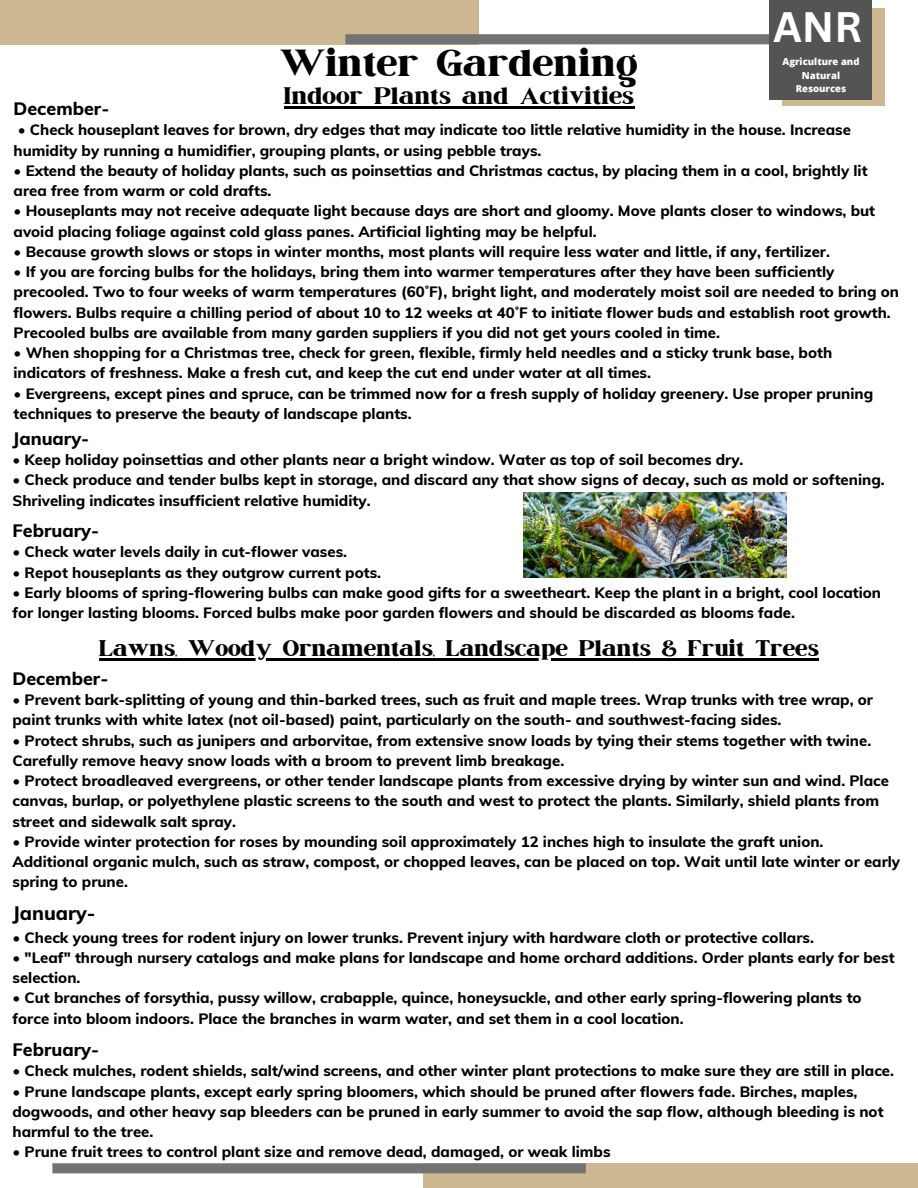
<style>
.page{position:relative;width:918px;height:1188px;background:#fff}
.page>*{position:absolute;margin:0;border:0;box-sizing:border-box;transform-origin:0 0}
.t1{font:45px "March";color:#000}
.t2{font:700 41.55px "Canva Sans";color:#fff}
.t3{font:28.5px "March";color:#000}
.t4{font:27px "March";color:#000}
.t5{font:800 19.5px "Muli";color:#000}
.t6{font:800 18px "Muli";color:#000}
.t7{font:800 15px/20.2px "Muli";color:#000}
.t8{font:800 9.6px/13.4px "Open Sans";color:#fff;text-align:center}
</style>
<div class="page">
<div style="left:0;top:0;width:478px;height:44px;background:#ceb891"></div>
<div style="left:345px;top:34px;width:481px;height:10px;background:#737373"></div>
<div style="left:423px;top:1163px;width:495px;height:25px;background:#ceb891"></div>
<div style="left:52px;top:1163px;width:534px;height:10px;background:#737373"></div>
<div style="left:782px;top:8px;width:102px;height:97px;background:#ceb891"></div>
<div style="left:770px;top:0;width:102px;height:100px;background:#545454"></div>
<img style="left:523px;top:492px;width:264px;height:86px">
<hr style="left:284px;top:106px;width:350px;height:3px;background:#000">
<hr style="left:99px;top:658px;width:720px;height:3px;background:#000">
<p class="t2" style="left:773px;top:-2px;width:91px">ANR</p>
<p class="t8" style="left:782px;top:55px;width:79px">Agriculture and<br>Natural</p>
<p class="t1" style="left:280px;top:43px;width:359px">Winter Gardening</p>
<p class="t8" style="left:796px;top:82px;width:52px">Resources</p>
<p class="t3" style="left:284px;top:83px;width:352px">Indoor Plants and Activities</p>
<p class="t6" style="left:14px;top:97px;width:97px">December-</p>
<p class="t7" style="left:14px;top:120px;width:839px">• Check houseplant leaves for brown, dry edges that may indicate too little relative humidity in the house. Increase humidity by running a humidifier, grouping plants, or using pebble trays.</p>
<p class="t7" style="left:14px;top:160px;width:856px">• Extend the beauty of holiday plants, such as poinsettias and Christmas cactus, by placing them in a cool, brightly lit area free from warm or cold drafts.</p>
<p class="t7" style="left:14px;top:201px;width:863px">• Houseplants may not receive adequate light because days are short and gloomy. Move plants closer to windows, but avoid placing foliage against cold glass panes. Artificial lighting may be helpful.</p>
<p class="t7" style="left:14px;top:241px;width:818px">• Because growth slows or stops in winter months, most plants will require less water and little, if any, fertilizer.</p>
<p class="t7" style="left:14px;top:261px;width:887px">• If you are forcing bulbs for the holidays, bring them into warmer temperatures after they have been sufficiently precooled. Two to four weeks of warm temperatures (60˚F), bright light, and moderately moist soil are needed to bring on flowers. Bulbs require a chilling period of about 10 to 12 weeks at 40˚F to initiate flower buds and establish root growth.<br>Precooled bulbs are available from many garden suppliers if you did not get yours cooled in time.</p>
<p class="t7" style="left:14px;top:342px;width:820px">• When shopping for a Christmas tree, check for green, flexible, firmly held needles and a sticky trunk base, both indicators of freshness. Make a fresh cut, and keep the cut end under water at all times.</p>
<p class="t7" style="left:14px;top:383px;width:861px">• Evergreens, except pines and spruce, can be trimmed now for a fresh supply of holiday greenery. Use proper pruning techniques to preserve the beauty of landscape plants.</p>
<p class="t6" style="left:12px;top:427px;width:78px">January-</p>
<p class="t7" style="left:12px;top:449px;width:733px">• Keep holiday poinsettias and other plants near a bright window. Water as top of soil becomes dry.</p>
<p class="t7" style="left:12px;top:470px;width:874px">• Check produce and tender bulbs kept in storage, and discard any that show signs of decay, such as mold or softening.<br>Shriveling indicates insufficient relative humidity.</p>
<p class="t6" style="left:12px;top:519px;width:88px">February-</p>
<p class="t7" style="left:12px;top:542px;width:336px">• Check water levels daily in cut-flower vases.</p>
<p class="t7" style="left:12px;top:562px;width:370px">• Repot houseplants as they outgrow current pots.</p>
<p class="t7" style="left:12px;top:582px;width:870px">• Early blooms of spring-flowering bulbs can make good gifts for a sweetheart. Keep the plant in a bright, cool location for longer lasting blooms. Forced bulbs make poor garden flowers and should be discarded as blooms fade.</p>
<p class="t4" style="left:99px;top:636px;width:722px">Lawns, Woody Ornamentals, Landscape Plants &amp; Fruit Trees</p>
<p class="t6" style="left:12px;top:667px;width:97px">December-</p>
<p class="t7" style="left:12px;top:689px;width:862px">• Prevent bark-splitting of young and thin-barked trees, such as fruit and maple trees. Wrap trunks with tree wrap, or paint trunks with white latex (not oil-based) paint, particularly on the south- and southwest-facing sides.</p>
<p class="t7" style="left:12px;top:730px;width:860px">• Protect shrubs, such as junipers and arborvitae, from extensive snow loads by tying their stems together with twine.<br>Carefully remove heavy snow loads with a broom to prevent limb breakage.</p>
<p class="t7" style="left:12px;top:770px;width:878px">• Protect broadleaved evergreens, or other tender landscape plants from excessive drying by winter sun and wind. Place canvas, burlap, or polyethylene plastic screens to the south and west to protect the plants. Similarly, shield plants from street and sidewalk salt spray.</p>
<p class="t7" style="left:12px;top:831px;width:889px">• Provide winter protection for roses by mounding soil approximately 12 inches high to insulate the graft union.<br>Additional organic mulch, such as straw, compost, or chopped leaves, can be placed on top. Wait until late winter or early spring to prune.</p>
<p class="t5" style="left:12px;top:900px;width:85px">January-</p>
<p class="t7" style="left:12px;top:927px;width:803px">• Check young trees for rodent injury on lower trunks. Prevent injury with hardware cloth or protective collars.</p>
<p class="t7" style="left:12px;top:947px;width:884px">• "Leaf" through nursery catalogs and make plans for landscape and home orchard additions. Order plants early for best selection.</p>
<p class="t7" style="left:12px;top:988px;width:851px">• Cut branches of forsythia, pussy willow, crabapple, quince, honeysuckle, and other early spring-flowering plants to force into bloom indoors. Place the branches in warm water, and set them in a cool location.</p>
<p class="t6" style="left:12px;top:1038px;width:88px">February-</p>
<p class="t7" style="left:12px;top:1061px;width:883px">• Check mulches, rodent shields, salt/wind screens, and other winter plant protections to make sure they are still in place.</p>
<p class="t7" style="left:12px;top:1081px;width:873px">• Prune landscape plants, except early spring bloomers, which should be pruned after flowers fade. Birches, maples, dogwoods, and other heavy sap bleeders can be pruned in early summer to avoid the sap flow, although bleeding is not harmful to the tree.</p>
<p class="t7" style="left:12px;top:1142px;width:600px">• Prune fruit trees to control plant size and remove dead, damaged, or weak limbs</p>
</div>
